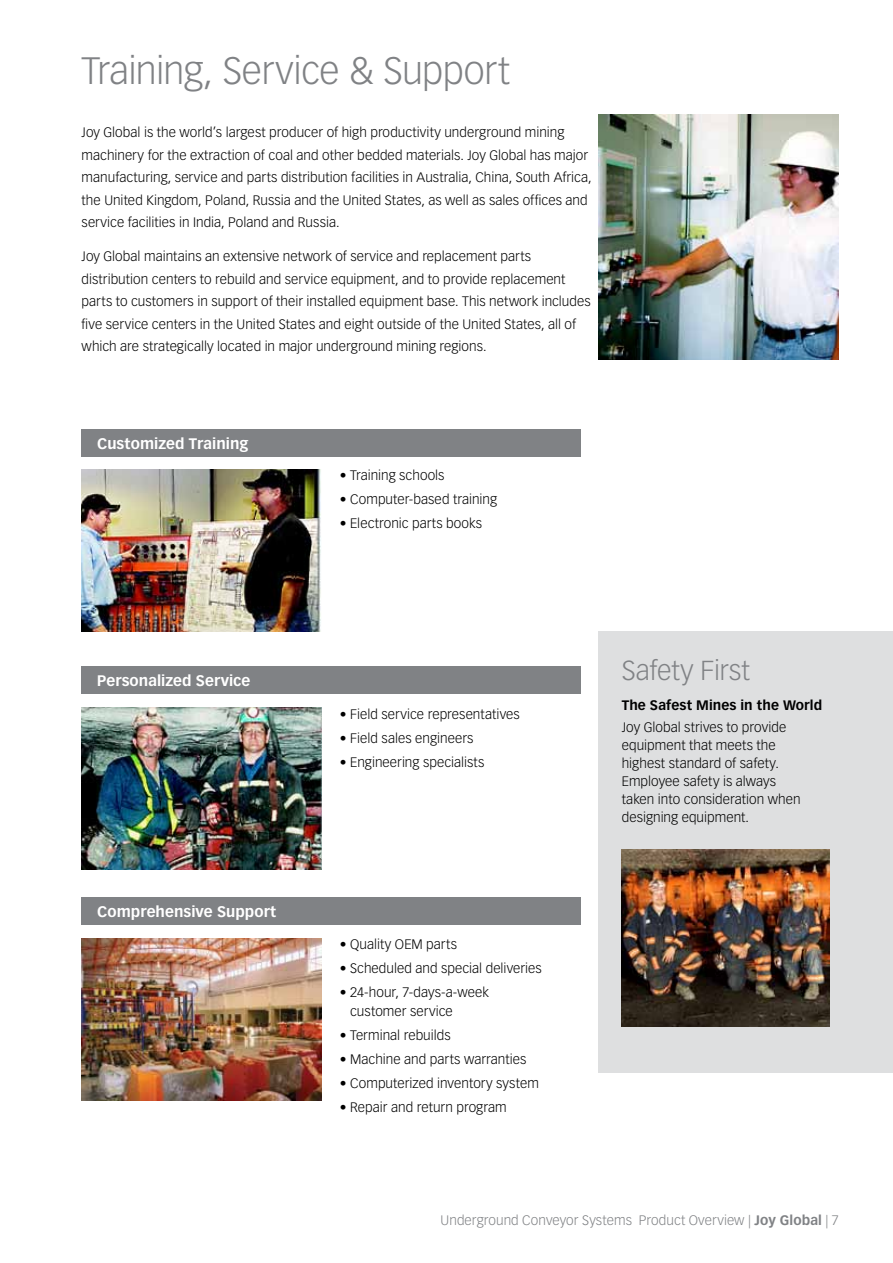
<style>
.page{position:relative;width:893px;height:1263px;background:#fff}
.page>*{position:absolute;margin:0;border:0;box-sizing:border-box;transform-origin:0 0}
.Headline{font:300 37.5px "Vectora LT Std";letter-spacing:-.015em;color:#808285}
.Sidebarheader{font:300 27px "Vectora LT Std";letter-spacing:-.01em;color:#808285}
.subhead{font:700 15px "Vectora LT Std";letter-spacing:.005em;color:#fff}
.body{font:300 13.5px/22.5px "Vectora LT Std";letter-spacing:.005em;color:#000}
.bullets{font:300 13.5px/19.5px "Vectora LT Std";letter-spacing:.005em;color:#000}
.Sidebar{font:300 13.5px/18px "Vectora LT Std";letter-spacing:.005em;color:#000}
.t1{font:300 13.5px "Vectora LT Std";letter-spacing:.005em;color:#808285}
.Sidebar_Subheadlines{font:700 13.5px "Vectora LT Std";letter-spacing:.005em;color:#000}
.s1{font-weight:700}
</style>
<div class="page">
<div style="left:598px;top:631px;width:295px;height:442px;background:#dedfe0"></div>
<img style="left:622px;top:849px;width:207px;height:177px">
<div style="left:81px;top:429px;width:499px;height:27px;background:#808285"></div>
<div style="left:81px;top:667px;width:499px;height:27px;background:#808285"></div>
<div style="left:81px;top:898px;width:499px;height:27px;background:#808285"></div>
<img style="left:81px;top:707px;width:241px;height:162px">
<img style="left:81px;top:469px;width:240px;height:162px">
<img style="left:81px;top:938px;width:241px;height:162px">
<img style="left:598px;top:115px;width:241px;height:244px">
<p class="Headline" style="left:82px;top:49px;width:430px">Training, Service &amp; Support</p>
<p class="body" style="left:82px;top:122px;width:512px">Joy Global is the world’s largest producer of high productivity underground mining machinery for the extraction of coal and other bedded materials. Joy Global has major manufacturing, service and parts distribution facilities in Australia, China, South Africa, the United Kingdom, Poland, Russia and the United States, as well as sales offices and service facilities in India, Poland and Russia.</p>
<p class="body" style="left:82px;top:245px;width:511px">Joy Global maintains an extensive network of service and replacement parts distribution centers to rebuild and service equipment, and to provide replacement parts to customers in support of their installed equipment base. This network includes five service centers in the United States and eight outside of the United States, all of which are strategically located in major underground mining regions.</p>
<p class="subhead" style="left:97px;top:434px;width:153px">Customized Training</p>
<p class="subhead" style="left:97px;top:671px;width:155px">Personalized Service</p>
<p class="subhead" style="left:97px;top:902px;width:181px">Comprehensive Support</p>
<p class="bullets" style="left:340px;top:466px;width:106px">• Training schools</p>
<p class="bullets" style="left:340px;top:490px;width:159px">• Computer-based training</p>
<p class="bullets" style="left:340px;top:514px;width:144px">• Electronic parts books</p>
<p class="bullets" style="left:340px;top:705px;width:182px">• Field service representatives</p>
<p class="bullets" style="left:340px;top:729px;width:135px">• Field sales engineers</p>
<p class="bullets" style="left:340px;top:753px;width:146px">• Engineering specialists</p>
<p class="bullets" style="left:340px;top:934px;width:119px">• Quality OEM parts</p>
<p class="bullets" style="left:340px;top:958px;width:204px">• Scheduled and special deliveries</p>
<p class="bullets" style="left:350px;top:982px;width:140px;text-indent:-10px">• 24-hour, 7-days-a-week customer service</p>
<p class="bullets" style="left:340px;top:1026px;width:112px">• Terminal rebuilds</p>
<p class="bullets" style="left:340px;top:1050px;width:188px">• Machine and parts warranties</p>
<p class="bullets" style="left:340px;top:1074px;width:201px">• Computerized inventory system</p>
<p class="bullets" style="left:340px;top:1098px;width:169px">• Repair and return program</p>
<p class="Sidebarheader" style="left:622px;top:654px;width:130px">Safety First</p>
<p class="Sidebar_Subheadlines" style="left:622px;top:697px;width:202px">The Safest Mines in the World</p>
<p class="Sidebar" style="left:622px;top:718px;width:180px">Joy Global strives to provide equipment that meets the highest standard of safety.<br>Employee safety is always taken into consideration when designing equipment.</p>
<p class="t1" style="left:441px;top:1212px;width:400px">Underground Conveyor Systems Product Overview | <span class="s1">Joy Global</span> | 7</p>
</div>
